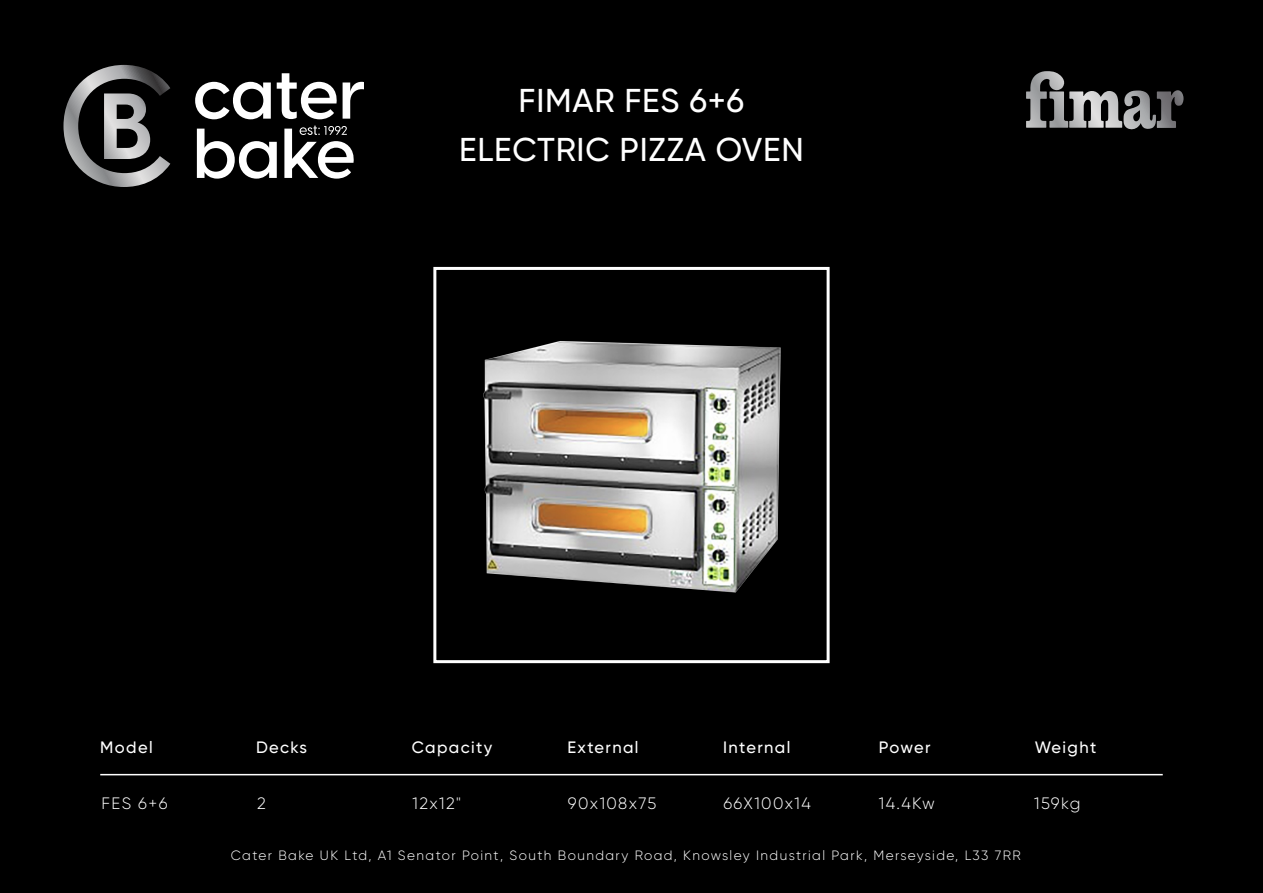
<style>
.page{position:relative;width:1263px;height:893px;background:#fff}
.page>*{position:absolute;margin:0;border:0;box-sizing:border-box;transform-origin:0 0}
.t1{font:500 33px/48.4px "Gilroy";letter-spacing:.025em;color:#fff;text-align:center}
.t2{font:500 16.5px "Gilroy";letter-spacing:.085em;color:#fff}
.t3{font:300 16.5px "Gilroy";letter-spacing:.085em;color:#fff}
.t4{font:300 13.5px "Gilroy";letter-spacing:.105em;color:#fff}
</style>
<div class="page">
<div style="left:0;top:0;width:1262px;height:893px;background:#000"></div>
<svg style="left:63px;top:65px;width:107px;height:122px"></svg>
<svg style="left:195px;top:82px;width:76px;height:37px"></svg>
<svg style="left:277px;top:73px;width:87px;height:46px"></svg>
<svg style="left:197px;top:129px;width:80px;height:50px"></svg>
<svg style="left:284px;top:126px;width:70px;height:53px"></svg>
<hr style="left:100px;top:774px;width:1063px;height:1px;background:#fff">
<svg style="left:1026px;top:71px;width:158px;height:59px"></svg>
<div style="left:433px;top:267px;width:397px;height:396px;border:3px solid #fff"></div>
<img style="left:483px;top:341px;width:297px;height:252px">
<h1 class="t1" style="left:459px;top:76px;width:346px">FIMAR FES 6+6<br>ELECTRIC PIZZA OVEN</h1>
<p class="t2" style="left:100px;top:738px;width:54px">Model</p>
<p class="t2" style="left:256px;top:738px;width:53px">Decks</p>
<p class="t2" style="left:412px;top:738px;width:82px">Capacity</p>
<p class="t2" style="left:567px;top:738px;width:73px">External</p>
<p class="t2" style="left:723px;top:738px;width:69px">Internal</p>
<p class="t2" style="left:879px;top:738px;width:53px">Power</p>
<p class="t2" style="left:1035px;top:738px;width:63px">Weight</p>
<p class="t3" style="left:102px;top:793px;width:67px">FES 6+6</p>
<p class="t3" style="left:257px;top:793px;width:10px">2</p>
<p class="t3" style="left:412px;top:793px;width:50px">12x12"</p>
<p class="t3" style="left:568px;top:793px;width:90px">90x108x75</p>
<p class="t3" style="left:723px;top:793px;width:89px">66X100x14</p>
<p class="t3" style="left:879px;top:793px;width:58px">14.4Kw</p>
<p class="t3" style="left:1034px;top:793px;width:48px">159kg</p>
<p class="t4" style="left:231px;top:847px;width:791px">Cater Bake UK Ltd, A1 Senator Point, South Boundary Road, Knowsley Industrial Park, Merseyside, L33 7RR</p>
</div>
